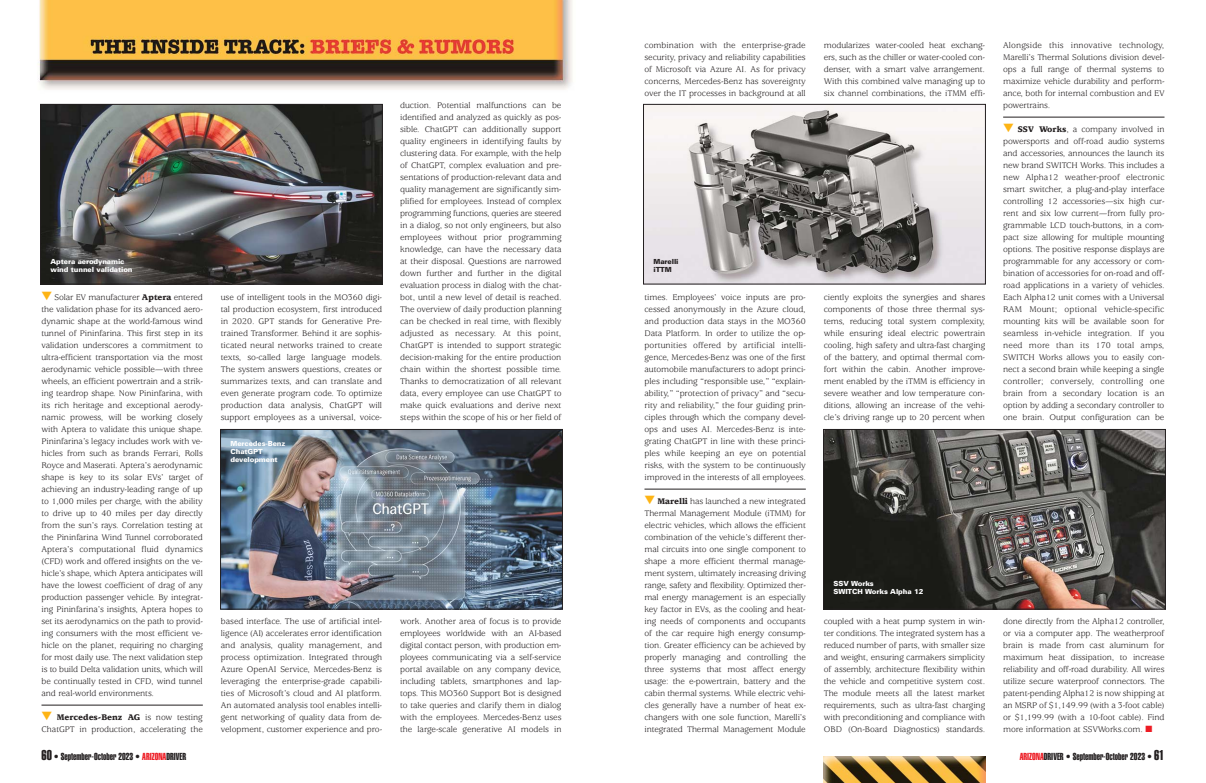
<style>
.page{position:relative;width:1206px;height:783px;background:#fff}
.page>*{position:absolute;margin:0;border:0;box-sizing:border-box;transform-origin:0 0}
.t1{font:10px "Helvetica Extra Compressed";color:#231f20}
.t2{font:9px/12px "Usherwood";letter-spacing:-.01em;color:#231f20;text-align:justify}
.t3{font:900 7px/8px "Univers";letter-spacing:-.015em;color:#fff}
.t4{font:900 7px/8px "Univers";letter-spacing:-.015em;color:#231f20}
.s1{color:#fdb415}
.s2{font-weight:900}
.s3{font-size:14px}
.s4{color:#ed1c24}
</style>
<div class="page">
<img style="left:38px;top:0;width:535px;height:706px">
<hr style="left:42px;top:705px;width:161px;height:1px;background:#231f20">
<hr style="left:644px;top:489px;width:162px;height:1px;background:#231f20">
<hr style="left:1003px;top:117px;width:161px;height:1px;background:#231f20">
<img style="left:824px;top:756px;width:162px;height:27px">
<img style="left:42px;top:106px;width:338px;height:176px">
<div style="left:40px;top:104px;width:342px;height:180px;border:1px solid #231f20"></div>
<img style="left:223px;top:431px;width:338px;height:176px">
<div style="left:221px;top:429px;width:342px;height:180px;border:1px solid #231f20"></div>
<img style="left:645px;top:106px;width:338px;height:176px">
<div style="left:643px;top:104px;width:342px;height:180px;border:1px solid #231f20"></div>
<img style="left:825px;top:431px;width:338px;height:176px">
<div style="left:823px;top:429px;width:342px;height:180px;border:1px solid #231f20"></div>
<p class="t3" style="left:50px;top:258px;width:84px">Aptera aerodynamic wind tunnel validation</p>
<p class="t2" style="left:41px;top:292px;width:163px"><span class="s1">▼</span> Solar EV manufacturer <span class="s2">Aptera</span> entered the validation phase for its advanced aero&shy;dynamic shape at the world-famous wind tunnel of Pininfarina. This first step in its validation underscores a commitment to ultra-efficient transportation via the most aerodynamic vehicle possible—with three wheels, an efficient powertrain and a strik&shy;ing teardrop shape. Now Pininfarina, with its rich heritage and exceptional aerody&shy;namic prowess, will be working closely with Aptera to validate this unique shape.<br>Pininfarina’s legacy includes work with ve - hicles from such as brands Ferrari, Rolls Royce and Maserati. Aptera’s aerodynamic shape is key to its solar EVs’ target of achieving an industry-leading range of up to 1,000 miles per charge, with the ability to drive up to 40 miles per day directly from the sun’s rays. Correlation testing at the Pininfarina Wind Tunnel corroborated Aptera’s computational fluid dynamics (CFD) work and offered insights on the ve - hicle’s shape, which Aptera anticipates will have the lowest coefficient of drag of any production passenger vehicle. By integrat&shy;ing Pininfarina’s insights, Aptera hopes to set its aerodynamics on the path to provid&shy;ing consumers with the most efficient ve - hicle on the planet, requiring no charging for most daily use. The next validation step is to build Delta validation units, which will be continually tested in CFD, wind tunnel and real-world environments.</p>
<p class="t2" style="left:41px;top:712px;width:163px"><span class="s1">▼</span> <span class="s2">Mercedes-Benz AG</span> is now testing<br>ChatGPT in production, accelerating the</p>
<p class="t1" style="left:42px;top:753px;width:146px"><span class="s3">60</span> • September-October 2023 • <span class="s4">ARIZONA</span>DRIVER</p>
<p class="t2" style="left:221px;top:292px;width:163px">use of intelligent tools in the MO360 digi&shy;tal production ecosystem, first introduced in 2020. GPT stands for Generative Pre&shy;trained Transformer. Behind it are so phis - ticated neural networks trained to create texts, so-called large language models.<br>The system answers questions, creates or summarizes texts, and can translate and even generate program code. To optimize production data analysis, ChatGPT will support employees as a univer sal, voice-</p>
<p class="t3" style="left:230px;top:440px;width:56px">Mercedes-Benz<br>ChatGPT development</p>
<p class="t2" style="left:221px;top:616px;width:163px">based interface. The use of artificial intel&shy;ligence (AI) accelerates error identification and analysis, quality management, and pro cess optimization. Integrated through Azure OpenAI Service, Mercedes-Benz is leveraging the enterprise-grade capabili&shy;ties of Microsoft’s cloud and AI platform.<br>An automated analysis tool enables intelli&shy;gent networking of quality data from de - velopment, customer experience and pro-</p>
<p class="t2" style="left:400px;top:100px;width:163px">duction. Potential malfunctions can be identified and analyzed as quickly as pos&shy;sible. ChatGPT can additionally support quality engineers in identifying faults by clustering data. For example, with the help of ChatGPT, complex evaluation and pre&shy;sentations of production-relevant data and quality management are significantly sim&shy;plified for employees. Instead of complex programming functions, queries are steered in a dialog, so not only engineers, but also employees without prior programming knowledge, can have the necessary data at their disposal. Questions are narrowed down further and further in the digital evaluation process in dialog with the chat&shy;bot, until a new level of detail is reached.<br>The overview of daily production planning can be checked in real time, with flexibly adjusted as necessary. At this point, ChatGPT is intended to support strategic decision-making for the entire production chain within the shortest possible time.<br>Thanks to democratization of all relevant data, every employee can use ChatGPT to make quick evaluations and derive next steps within the scope of his or her field of</p>
<p class="t2" style="left:400px;top:616px;width:163px">work. Another area of focus is to provide employees worldwide with an AI-based digital contact person, with production em - ployees communicating via a self-service portal available on any company device, in cluding tablets, smartphones and lap&shy;tops. This MO360 Support Bot is designed to take queries and clarify them in dialog with the employees. Mercedes-Benz uses the large-scale generative AI models in</p>
<p class="t2" style="left:644px;top:40px;width:163px">combination with the enterprise-grade security, privacy and reliability capabilities of Microsoft via Azure AI. As for privacy concerns, Merce des-Benz has sovereignty over the IT pro cesses in background at all</p>
<p class="t2" style="left:824px;top:40px;width:163px">modularizes water-cooled heat exchang&shy;ers, such as the chiller or water-cooled con&shy;denser, with a smart valve arrangement.<br>With this combined valve managing up to six channel combinations, the iTMM effi-</p>
<p class="t4" style="left:653px;top:258px;width:27px">Marelli iTTM</p>
<p class="t2" style="left:644px;top:292px;width:163px">times. Employ ees’ voice inputs are pro - cessed anonymously in the Azure cloud, and production data stays in the MO360<br>Data Platform. In order to utilize the op - portunities offered by artificial intelli&shy;gence, Mercedes-Benz was one of the first automobile manufacturers to adopt princi&shy;ples including “responsible use,” “explain - ability,” “protection of privacy” and “secu&shy;rity and reliability,” the four guiding prin&shy;ciples through which the company devel&shy;ops and uses AI. Mercedes-Benz is inte&shy;grating ChatGPT in line with these princi&shy;ples while keeping an eye on potential risks, with the system to be continuously improved in the interests of all employees.</p>
<p class="t2" style="left:644px;top:496px;width:163px"><span class="s1">▼</span> <span class="s2">Marelli</span> has launched a new integrated Thermal Management Module (iTMM) for electric vehicles, which allows the efficient combination of the vehicle’s different ther&shy;mal circuits into one single component to shape a more efficient thermal manage&shy;ment system, ultimately increasing driving range, safety and flexibility. Optimized ther - mal energy management is an especially key factor in EVs, as the cooling and heat&shy;ing needs of components and occupants of the car require high energy consump&shy;tion. Greater efficiency can be achieved by properly managing and controlling the three systems that most affect energy usage: the e-powertrain, battery and the cabin thermal systems. While electric vehi&shy;cles generally have a number of heat ex - changers with one sole function, Marelli’s integrated Thermal Management Module</p>
<p class="t2" style="left:824px;top:292px;width:163px">ciently exploits the synergies and shares components of those three thermal sys&shy;tems, reducing total system complexity, while ensuring ideal electric powertrain cooling, high safety and ultra-fast charging of the battery, and optimal thermal com&shy;fort within the cabin. Another improve&shy;ment enabled by the iTMM is efficiency in severe weather and low temperature con&shy;ditions, allowing an increase of the vehi&shy;cle’s driving range up to 20 percent when</p>
<p class="t3" style="left:834px;top:580px;width:91px">SSV Works<br>SWITCH Works Alpha 12</p>
<p class="t2" style="left:824px;top:616px;width:163px">coupled with a heat pump system in win&shy;ter conditions. The integrated system has a reduced number of parts, with smaller size and weight, ensuring carmakers simplicity of assembly, architecture flexibility within the vehicle and competitive system cost.<br>The module meets all the latest market requirements, such as ultra-fast charging with preconditioning and compliance with OBD (On-Board Diagnostics) standards.</p>
<p class="t2" style="left:1003px;top:40px;width:163px">Alongside this innovative technology, Marelli’s Thermal Solutions division devel&shy;ops a full range of thermal systems to maximize vehicle durability and perform&shy;ance, both for internal combustion and EV powertrains.</p>
<p class="t2" style="left:1003px;top:124px;width:163px"><span class="s1">▼</span> <span class="s2">SSV Works</span>, a company involved in powersports and off-road audio systems and ac cessories, announces the launch its new brand SWITCH Works. This includes a new Alpha12 weather-proof electronic smart switcher, a plug-and-play interface controlling 12 accessories—six high cur&shy;rent and six low current—from fully pro&shy;grammable LCD touch-buttons, in a com&shy;pact size allowing for multiple mounting options. The positive response displays are programmable for any accessory or com&shy;bination of accessories for on-road and off&shy;road applications in a variety of vehicles.<br>Each Alpha12 unit comes with a Universal RAM Mount; optional vehicle-specific mounting kits will be available soon for seamless in-vehicle integration. If you need more than its 170 total amps, SWITCH Works allows you to easily con&shy;nect a second brain while keeping a single controller; conversely, controlling one brain from a secondary location is an option by adding a secondary controller to one brain. Output configuration can be</p>
<p class="t2" style="left:1003px;top:616px;width:163px">done directly from the Alpha12 controller, or via a computer app. The weatherproof brain is made from cast aluminum for maximum heat dissipation, to increase reliability and off-road durability. All wires utilize secure waterproof connectors. The patent-pending Alpha12 is now shipping at an MSRP of $1,149.99 (with a 3-foot cable) or $1,199.99 (with a 10-foot cable). Find more information at SSVWorks.com. <span class="s4">■</span></p>
<p class="t1" style="left:1020px;top:753px;width:146px"><span class="s4">ARIZONA</span>DRIVER • September-October 2023 • <span class="s3">61</span></p>
</div>
